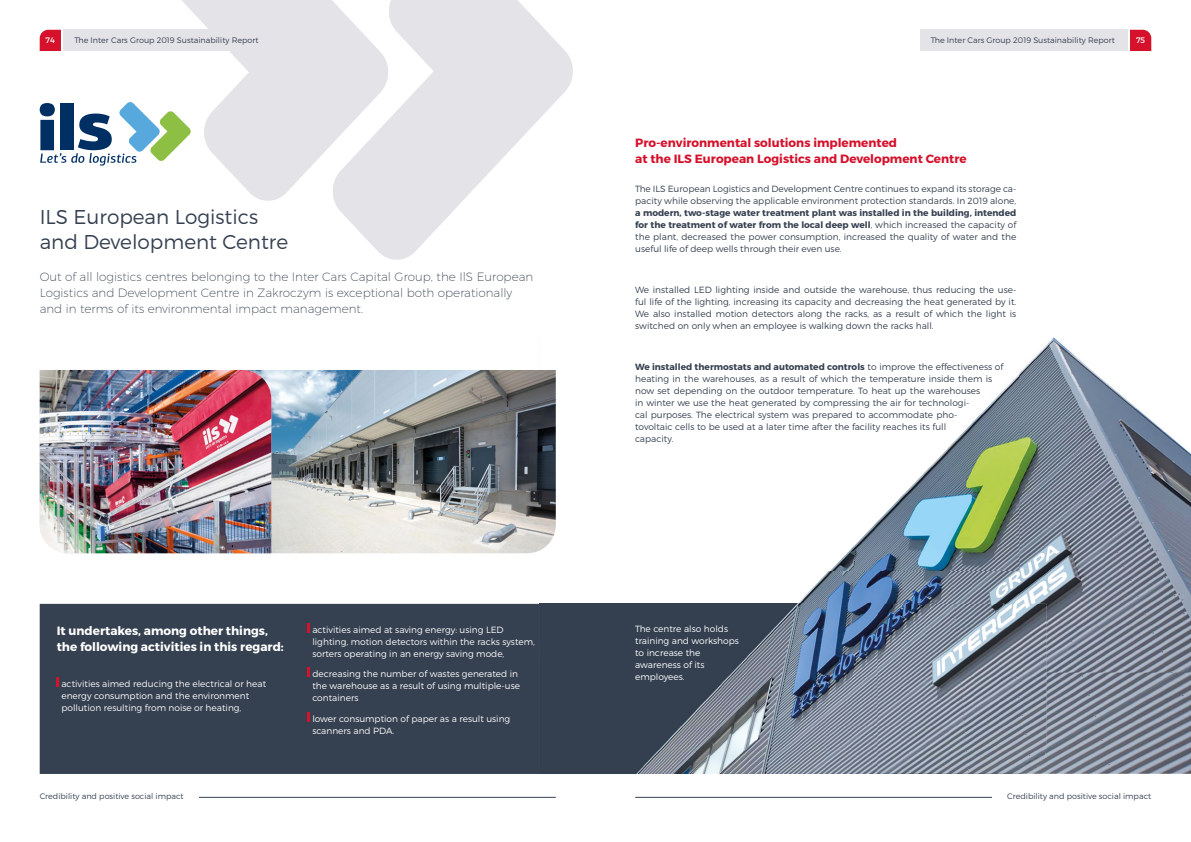
<style>
.page{position:relative;width:1191px;height:842px;background:#fff}
.page>*{position:absolute;margin:0;border:0;box-sizing:border-box;transform-origin:0 0}
.t1{font:300 20px/25px "Montserrat";color:#354050}
.t2{font:200 12px/16px "Montserrat";color:#354050}
.t3{font:700 12px/16px "Montserrat";color:#d5112b}
.t4{font:700 12px/16px "Montserrat";color:#fff}
.t5{font:300 9px/12px "Montserrat";color:#354050}
.t6{font:300 9px/12px "Montserrat";color:#fff}
.t7{font:300 8px "Montserrat";color:#354050}
.t8{font:8px "Montserrat";color:#fff}
.s1{font-weight:700}
</style>
<div class="page">
<div style="left:40px;top:604px;width:499px;height:170px;background:#354050"></div>
<img style="left:539px;top:374px;width:480px;height:230px">
<img style="left:1019px;top:337px;width:172px;height:335px">
<img style="left:1046px;top:672px;width:145px;height:102px">
<img style="left:539px;top:604px;width:507px;height:170px">
<img style="left:271px;top:370px;width:285px;height:183px">
<svg style="left:145px;top:0;width:185px;height:201px;fill:#e4e3e8"></svg>
<svg style="left:330px;top:0;width:243px;height:260px;fill:#e4e3e8"></svg>
<svg style="left:40px;top:102px;width:151px;height:64px"></svg>
<img style="left:40px;top:370px;width:231px;height:183px">
<svg style="left:57px;top:677px;width:2px;height:10px"></svg>
<svg style="left:308px;top:623px;width:2px;height:10px"></svg>
<svg style="left:308px;top:667px;width:2px;height:10px"></svg>
<svg style="left:308px;top:712px;width:2px;height:10px"></svg>
<svg style="left:40px;top:30px;width:21px;height:21px"></svg>
<div style="left:920px;top:30px;width:207px;height:21px;background:#e4e3e8"></div>
<svg style="left:1130px;top:30px;width:21px;height:21px"></svg>
<div style="left:64px;top:30px;width:207px;height:21px;background:#e4e3e8"></div>
<hr style="left:635px;top:797px;width:363px;height:1px;background:#354050">
<div style="left:992px;top:791px;width:14px;height:14px;background:#fff"></div>
<hr style="left:192px;top:797px;width:364px;height:1px;background:#354050">
<div style="left:184px;top:791px;width:14px;height:14px;background:#fff"></div>
<p class="t8" style="left:46px;top:35px;width:11px">74</p>
<p class="t7" style="left:74px;top:35px;width:186px">The Inter Cars Group 2019 Sustainability Report</p>
<p class="t7" style="left:930px;top:35px;width:186px">The Inter Cars Group 2019 Sustainability Report</p>
<p class="t8" style="left:1136px;top:35px;width:11px">75</p>
<h1 class="t1" style="left:40px;top:204px;width:250px">ILS European Logistics and Development Centre</h1>
<h2 class="t2" style="left:40px;top:268px;width:495px">Out of all logistics centres belonging to the Inter Cars Capital Group, the IlS European<br>Logistics and Development Centre in Zakroczym is exceptional both operationally and in terms of its environmental impact management.</h2>
<h2 class="t4" style="left:57px;top:622px;width:229px">It undertakes, among other things, the following activities in this regard:</h2>
<p class="t6" style="left:61px;top:678px;width:206px">activities aimed reducing the electrical or heat energy consumption and the environment pollution resulting from noise or heating,</p>
<p class="t6" style="left:312px;top:623px;width:224px">activities aimed at saving energy: using LED lighting, motion detectors within the racks system, sorters operating in an energy saving mode,</p>
<p class="t6" style="left:312px;top:668px;width:209px">decreasing the number of wastes generated in the warehouse as a result of using multiple-use containers</p>
<p class="t6" style="left:312px;top:712px;width:199px">lower consumption of paper as a result using scanners and PDA.</p>
<h2 class="t3" style="left:635px;top:135px;width:333px">Pro-environmental solutions implemented<br>at the ILS European Logistics and Development Centre</h2>
<p class="t5" style="left:635px;top:182px;width:383px">The ILS European Logistics and Development Centre continues to expand its storage ca&shy;pacity while observing the applicable environment protection standards. In 2019 alone,</p>
<p class="t5" style="left:635px;top:206px;width:383px;text-align:justify"><span class="s1">a modern, two-stage water treatment plant was installed in the building, intended for the treatment of water from the local deep well</span>, which increased the capacity of the plant, decreased the power consumption, increased the quality of water and the useful life of deep wells through their even use.</p>
<p class="t5" style="left:635px;top:283px;width:383px;text-align:justify">We installed LED lighting inside and outside the warehouse, thus reducing the use&shy;ful life of the lighting, increasing its capacity and decreasing the heat generated by it.<br>We also installed motion detectors along the racks, as a result of which the light is switched on only when an employee is walking down the racks hall.</p>
<p class="t5" style="left:635px;top:360px;width:370px"><span class="s1">We installed thermostats and automated controls</span> to improve the effectiveness of heating in the warehouses, as a result of which the temperature inside them is now set depending on the outdoor temperature. To heat up the warehouses<br>in winter we use the heat generated by compressing the air for technologi-<br>cal purposes. The electrical system was prepared to accommodate pho-<br>tovoltaic cells to be used at a later time after the facility reaches its full<br>capacity.</p>
<p class="t6" style="left:635px;top:622px;width:105px">The centre also holds training and workshops to increase the awareness of its employees.</p>
<p class="t7" style="left:40px;top:791px;width:146px">Credibility and positive social impact</p>
<p class="t7" style="left:1007px;top:791px;width:146px">Credibility and positive social impact</p>
</div>
